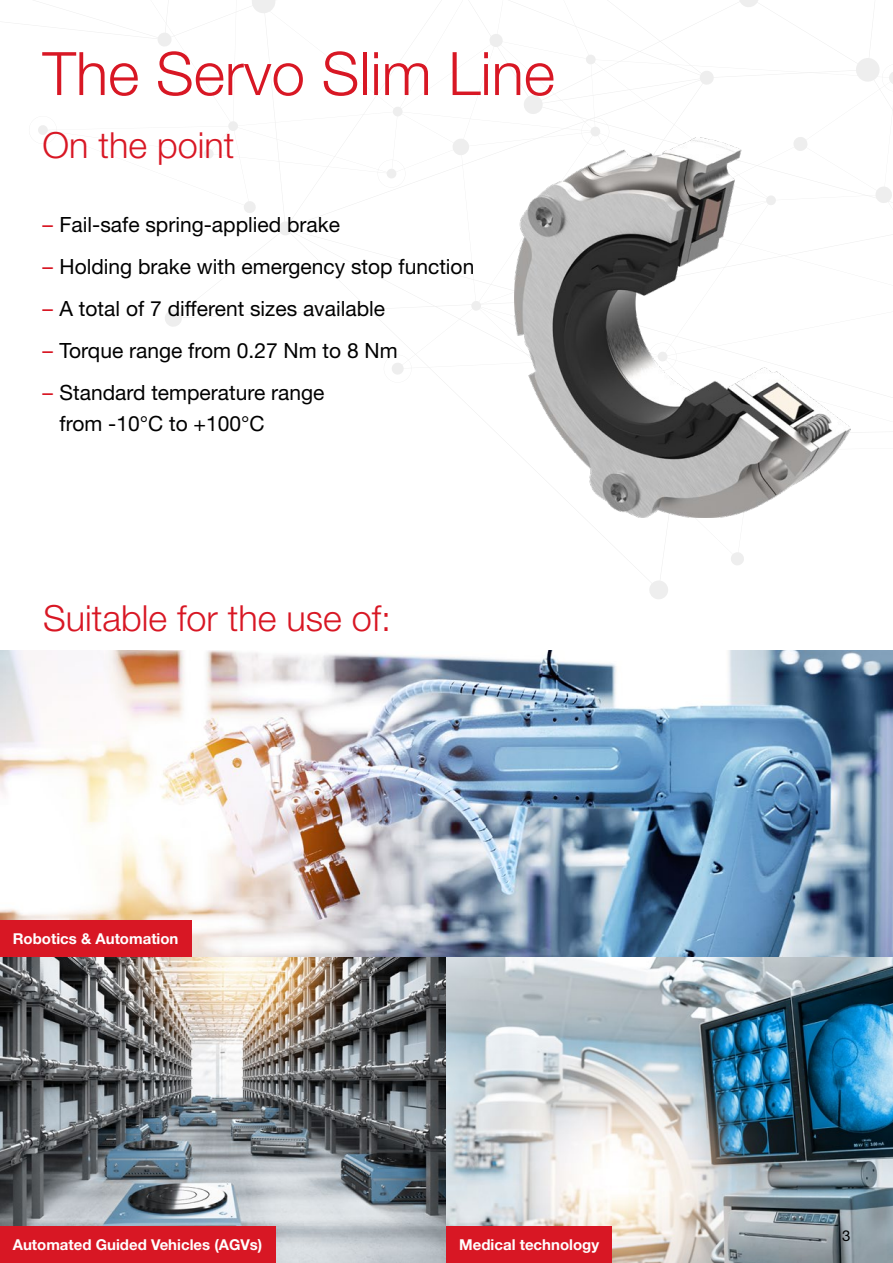
<style>
.page{position:relative;width:893px;height:1263px;background:#fff}
.page>*{position:absolute;margin:0;border:0;box-sizing:border-box;transform-origin:0 0}
.t1{font:300 60px "Helvetica Neue LT Pro";color:#d81724}
.t2{font:300 36px "Helvetica Neue LT Pro";color:#d81724}
.t3{font:21px/31.5px "Helvetica Neue LT Pro";color:#000}
.t4{font:700 15px "Helvetica Neue LT Pro";color:#fff}
.t5{font:15px "Helvetica Neue LT Pro";color:#000}
.s1{color:#d81724}
</style>
<div class="page">
<img style="left:0;top:651px;width:893px;height:612px">
<div style="left:0;top:1227px;width:275px;height:36px;background:#d81724"></div>
<svg style="left:157px;top:0;width:736px;height:599px"></svg>
<svg style="left:581px;top:116px;width:30px;height:22px"></svg>
<svg style="left:377px;top:158px;width:30px;height:31px"></svg>
<svg style="left:38px;top:125px;width:19px;height:10px"></svg>
<svg style="left:383px;top:353px;width:31px;height:31px"></svg>
<svg style="left:881px;top:62px;width:12px;height:31px"></svg>
<div style="left:0;top:921px;width:191px;height:36px;background:#d81724"></div>
<div style="left:446px;top:1227px;width:166px;height:36px;background:#d81724"></div>
<img style="left:515px;top:138px;width:335px;height:380px">
<h1 class="t1" style="left:43px;top:37px;width:514px">The Servo Slim Line</h1>
<h2 class="t2" style="left:43px;top:123px;width:194px">On the point</h2>
<p class="t3" style="left:43px;top:208px;width:299px"><span class="s1">–</span> Fail-safe spring-applied brake</p>
<p class="t3" style="left:43px;top:250px;width:433px"><span class="s1">–</span> Holding brake with emergency stop function</p>
<p class="t3" style="left:43px;top:292px;width:344px"><span class="s1">–</span> A total of 7 different sizes available</p>
<p class="t3" style="left:43px;top:334px;width:357px"><span class="s1">–</span> Torque range from 0.27 Nm to 8 Nm</p>
<p class="t3" style="left:60px;top:376px;width:266px;text-indent:-17px"><span class="s1">–</span> Standard temperature range from -10°C to +100°C</p>
<h2 class="t2" style="left:43px;top:596px;width:350px">Suitable for the use of:</h2>
<p class="t4" style="left:13px;top:929px;width:167px">Robotics &amp; Automation</p>
<p class="t4" style="left:13px;top:1235px;width:251px">Automated Guided Vehicles (AGVs)</p>
<p class="t4" style="left:459px;top:1235px;width:141px">Medical technology</p>
<p class="t5" style="left:842px;top:1226px;width:10px">3</p>
</div>
